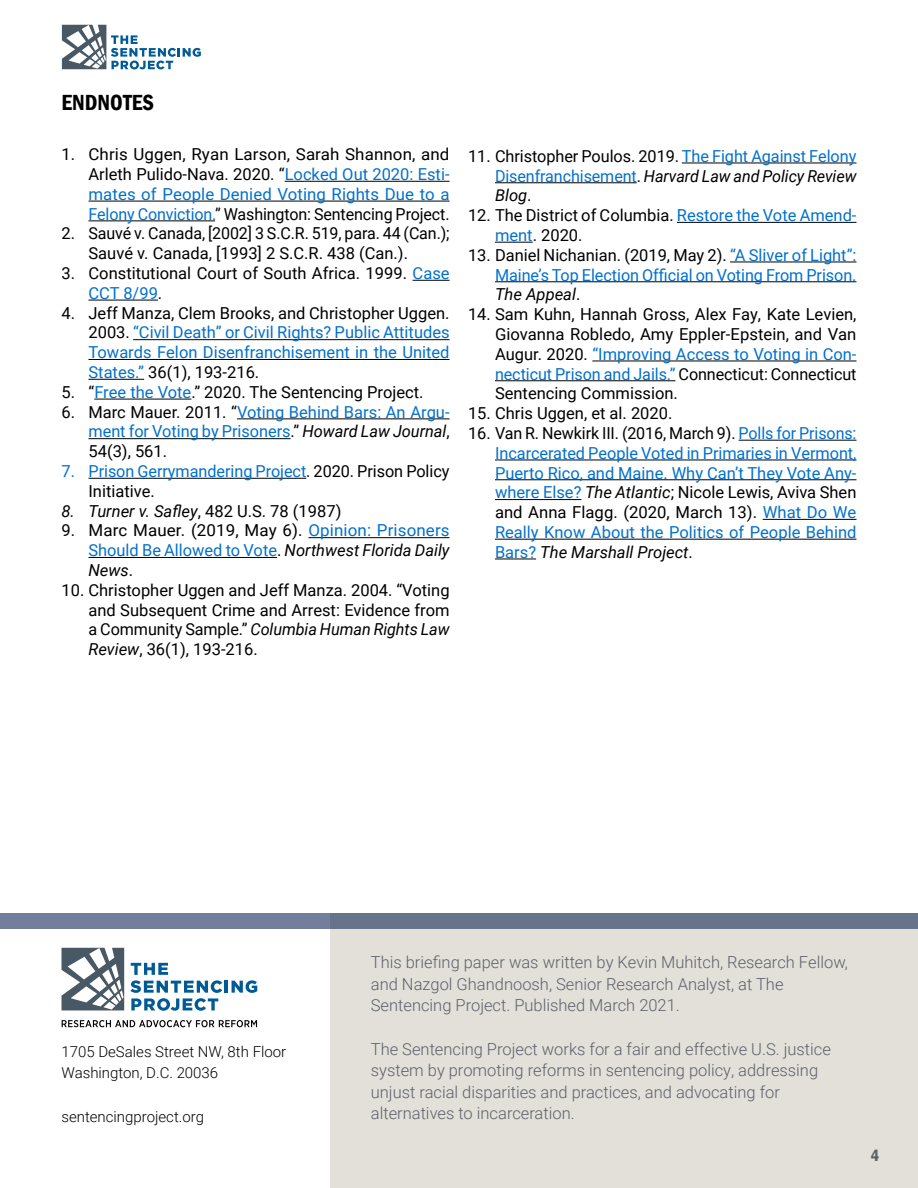
<style>
.page{position:relative;width:918px;height:1188px;background:#fff}
.page>*{position:absolute;margin:0;border:0;box-sizing:border-box;transform-origin:0 0}
.t1{font:600 condensed 22.5px "Franklin Gothic";color:#000}
.t2{font:16.5px/19.8px "Roboto";color:#0270cd;text-align:justify}
.t3{font:16.5px/19.8px "Roboto";color:#000;text-align:justify}
.t4{font:300 16.5px/21.6px "Roboto";color:#5d606b}
.t5{font:italic 16.5px "Roboto";color:#000}
.t6{font:600 condensed 16.5px "Franklin Gothic";color:#5d606b}
.t7{font:300 15px/21.6px "Roboto";color:#000}
.s1{color:#0270cd}
.s2{color:#000}
.s3{font-style:italic;color:#000}
.s4{font-style:normal}
.s5{font-style:italic}
</style>
<div class="page">
<svg style="left:62px;top:25px;width:139px;height:44px"></svg>
<div style="left:331px;top:1144px;width:587px;height:44px;background:#e2e0d8"></div>
<div style="left:331px;top:914px;width:587px;height:234px;background:#e2e0d8"></div>
<svg style="left:0;top:914px;width:918px;height:15px;fill:#67728b"></svg>
<svg style="left:62px;top:948px;width:62px;height:62px"></svg>
<svg style="left:130px;top:963px;width:127px;height:48px"></svg>
<svg style="left:62px;top:1020px;width:195px;height:7px"></svg>
<hr style="left:285px;top:181px;width:165px;height:1px;background:#000">
<hr style="left:88px;top:201px;width:362px;height:1px;background:#000">
<hr style="left:88px;top:220px;width:127px;height:1px;background:#000">
<hr style="left:413px;top:280px;width:37px;height:1px;background:#000">
<hr style="left:88px;top:300px;width:70px;height:1px;background:#000">
<hr style="left:133px;top:339px;width:317px;height:1px;background:#000">
<hr style="left:88px;top:359px;width:362px;height:1px;background:#000">
<hr style="left:88px;top:379px;width:56px;height:1px;background:#000">
<hr style="left:94px;top:399px;width:97px;height:1px;background:#000">
<hr style="left:237px;top:418px;width:213px;height:1px;background:#000">
<hr style="left:88px;top:438px;width:203px;height:1px;background:#000">
<hr style="left:88px;top:478px;width:218px;height:1px;background:#000">
<hr style="left:308px;top:537px;width:142px;height:1px;background:#000">
<hr style="left:88px;top:557px;width:189px;height:1px;background:#000">
<hr style="left:682px;top:163px;width:174px;height:1px;background:#000">
<hr style="left:495px;top:182px;width:142px;height:1px;background:#000">
<hr style="left:677px;top:222px;width:179px;height:1px;background:#000">
<hr style="left:495px;top:242px;width:38px;height:1px;background:#000">
<hr style="left:730px;top:262px;width:126px;height:1px;background:#000">
<hr style="left:495px;top:281px;width:361px;height:1px;background:#000">
<hr style="left:592px;top:361px;width:264px;height:1px;background:#000">
<hr style="left:495px;top:380px;width:180px;height:1px;background:#000">
<hr style="left:739px;top:440px;width:118px;height:1px;background:#000">
<hr style="left:495px;top:460px;width:361px;height:1px;background:#000">
<hr style="left:495px;top:479px;width:361px;height:1px;background:#000">
<hr style="left:495px;top:499px;width:86px;height:1px;background:#000">
<hr style="left:763px;top:519px;width:94px;height:1px;background:#000">
<hr style="left:495px;top:539px;width:361px;height:1px;background:#000">
<hr style="left:495px;top:559px;width:41px;height:1px;background:#000">
<h1 class="t1" style="left:62px;top:88px;width:94px">ENDNOTES</h1>
<p class="t3" style="left:88px;top:144px;width:363px;text-indent:-27px">1. Chris Uggen, Ryan Larson, Sarah Shannon, and Arleth Pulido-Nava. 2020. “<span class="s1">Locked Out 2020: Esti&shy;mates of People Denied Voting Rights Due to a Felony Conviction.</span>” Washington: Sentencing Project.</p>
<p class="t3" style="left:88px;top:223px;width:363px;text-indent:-27px">2. Sauvé v. Canada, [2002] 3 S.C.R. 519, para. 44 (Can.);<br>Sauvé v. Canada, [1993] 2 S.C.R. 438 (Can.).</p>
<p class="t3" style="left:88px;top:263px;width:363px;text-indent:-27px">3. Constitutional Court of South Africa. 1999. <span class="s1">Case<br>CCT 8/99</span>.</p>
<p class="t2" style="left:88px;top:302px;width:363px;text-indent:-27px"><span class="s2">4. Jeff Manza, Clem Brooks, and Christopher Uggen.<br>2003.</span> “Civil Death” or Civil Rights? Public Attitudes Towards Felon Disenfranchisement in the United States.” <span class="s2">36(1), 193-216.</span></p>
<p class="t3" style="left:62px;top:381px;width:363px">5. “<span class="s1">Free the Vote</span>.” 2020. The Sentencing Project.</p>
<p class="t2" style="left:88px;top:401px;width:363px;text-indent:-27px"><span class="s2">6. Marc Mauer. 2011. “</span>Voting Behind Bars: An Argu&shy;ment for Voting by Prisoners<span class="s2">.”</span> <span class="s3">Howard Law Journal</span><span class="s2">, 54(3), 561.</span></p>
<p class="t2" style="left:88px;top:461px;width:363px;text-indent:-27px">7. Prison Gerrymandering Project<span class="s2">. 2020. Prison Policy<br>Initiative.</span></p>
<p class="t5" style="left:62px;top:499px;width:281px">8. Turner v. Safley<span class="s4">, 482 U.S. 78 (1987)</span></p>
<p class="t2" style="left:88px;top:520px;width:363px;text-indent:-27px"><span class="s2">9. Marc Mauer. (2019, May 6).</span> Opinion: Prisoners Should Be Allowed to Vote<span class="s2">.</span> <span class="s3">Northwest Florida Daily News</span><span class="s2">.</span></p>
<p class="t3" style="left:88px;top:579px;width:363px;text-indent:-27px">10. Christopher Uggen and Jeff Manza. 2004. “Voting and Subsequent Crime and Arrest: Evidence from a Community Sample.” <span class="s5">Columbia Human Rights Law Review</span>, 36(1), 193-216.</p>
<p class="t2" style="left:495px;top:145px;width:363px;text-indent:-27px"><span class="s2">11. Christopher Poulos. 2019.</span> The Fight Against Felony Disenfranchisement<span class="s2">.</span> <span class="s3">Harvard Law and Policy Review Blog</span><span class="s2">.</span></p>
<p class="t3" style="left:495px;top:205px;width:363px;text-indent:-27px">12. The District of Columbia. <span class="s1">Restore the Vote Amend&shy;ment</span>. 2020.</p>
<p class="t2" style="left:495px;top:244px;width:363px;text-indent:-27px"><span class="s2">13. Daniel Nichanian. (2019, May 2).</span> “A Sliver of Light”:<br>Maine’s Top Election Official on Voting From Prison.<br><span class="s3">The Appeal</span><span class="s2">.</span></p>
<p class="t3" style="left:495px;top:304px;width:363px;text-indent:-27px">14. Sam Kuhn, Hannah Gross, Alex Fay, Kate Levien, Giovanna Robledo, Amy Eppler-Epstein, and Van Augur. 2020. <span class="s1">“Improving Access to Voting in Con&shy;necticut Prison and Jails.”</span> Connecticut: Connecticut Sentencing Commission.</p>
<p class="t3" style="left:468px;top:403px;width:206px">15. Chris Uggen, et al. 2020.</p>
<p class="t2" style="left:495px;top:423px;width:363px;text-indent:-27px"><span class="s2">16. Van R. Newkirk III. (2016, March 9).</span> Polls for Prisons:<br>Incarcerated People Voted in Primaries in Vermont, Puerto Rico, and Maine. Why Can’t They Vote Any&shy;where Else? <span class="s3">The Atlantic</span><span class="s2">; Nicole Lewis, Aviva Shen and Anna Flagg. (2020, March 13).</span> What Do We Really Know About the Politics of People Behind Bars? <span class="s3">The Marshall Project</span><span class="s2">.</span></p>
<p class="t7" style="left:62px;top:1040px;width:226px">1705 DeSales Street NW, 8th Floor<br>Washington, D.C. 20036</p>
<p class="t7" style="left:62px;top:1105px;width:144px">sentencingproject.org</p>
<p class="t4" style="left:371px;top:951px;width:479px">This briefing paper was written by Kevin Muhitch, Research Fellow, and Nazgol Ghandnoosh, Senior Research Analyst, at The<br>Sentencing Project. Published March 2021.</p>
<p class="t4" style="left:371px;top:1037px;width:462px">The Sentencing Project works for a fair and effective U.S. justice system by promoting reforms in sentencing policy, addressing unjust racial disparities and practices, and advocating for alternatives to incarceration.</p>
<p class="t6" style="left:870px;top:1144px;width:11px">44</p>
</div>
